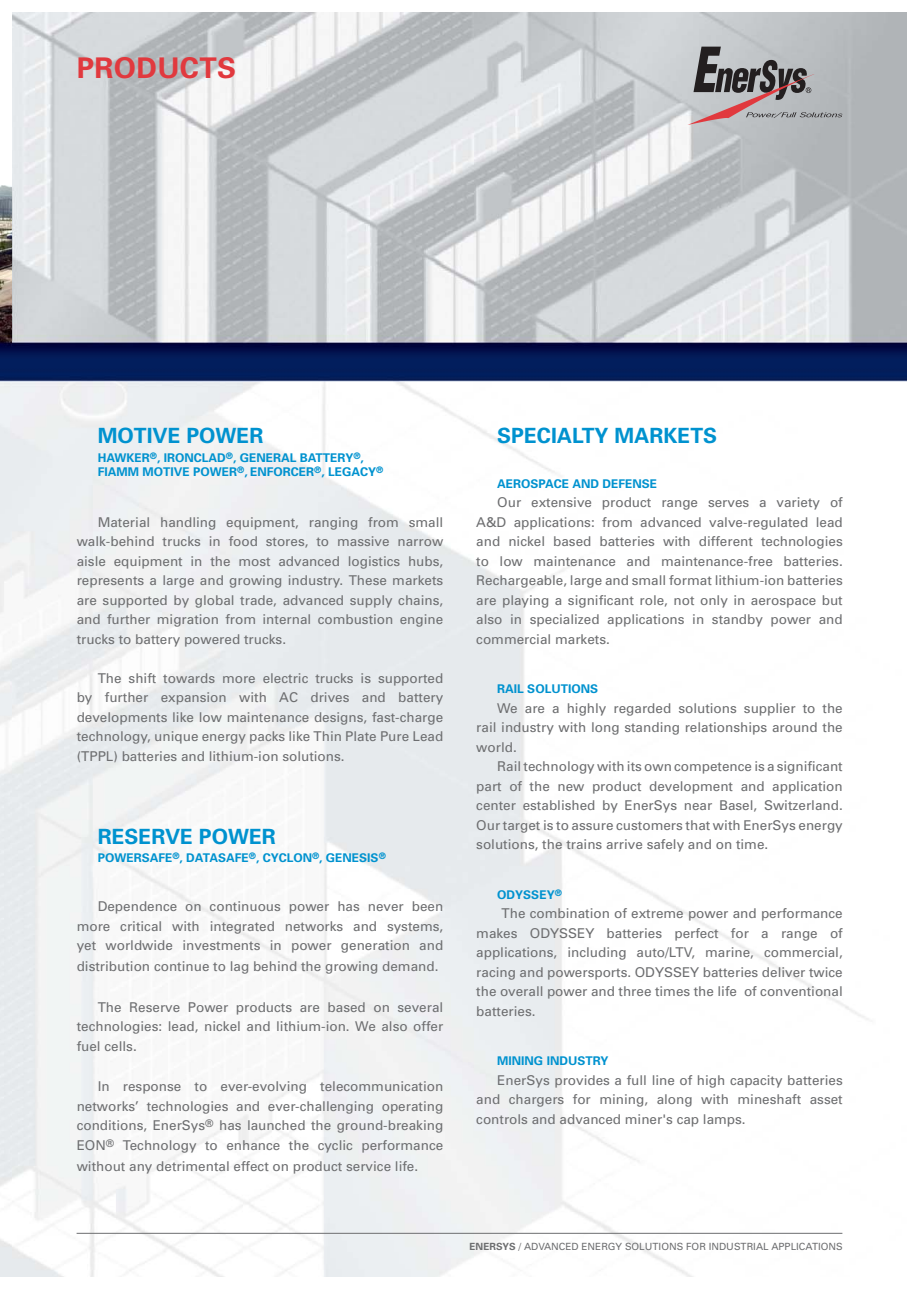
<style>
.page{position:relative;width:919px;height:1289px;background:#fff}
.page>*{position:absolute;margin:0;border:0;box-sizing:border-box;transform-origin:0 0}
.t1{font:700 28.5px "P Univers";letter-spacing:.015em;color:#e1393e}
.t2{font:700 21px "P Univers";color:#0092cf}
.t3{font:13.5px/19.5px "P Univers";color:#6d6e70;text-align:justify}
.t4{font:700 12px/14.4px "P Univers";color:#0092cf}
.t5{font:9.9px "P Univers";color:#6d6e70}
.s1{font-weight:700}
</style>
<div class="page">
<img style="left:0;top:13px;width:906px;height:1262px">
<svg style="left:687px;top:47px;width:155px;height:78px"></svg>
<hr style="left:77px;top:1232px;width:765px;height:1px;background:#6d6e70">
<h1 class="t1" style="left:77px;top:57px;width:161px">PRODUCTS</h1>
<h2 class="t2" style="left:98px;top:428px;width:167px">MOTIVE POWER</h2>
<p class="t4" style="left:98px;top:452px;width:287px">HAWKER<sup>®</sup>, IRONCLAD<sup>®</sup>, GENERAL BATTERY<sup>®</sup>,<br>FIAMM MOTIVE POWER<sup>®</sup>, ENFORCER<sup>®</sup>, LEGACY<sup>®</sup></p>
<p class="t3" style="left:77px;top:514px;width:368px;text-indent:21px">Material handling equipment, ranging from small walk-behind trucks in food stores, to massive narrow aisle equipment in the most advanced logistics hubs, represents a large and growing industry. These markets are supported by global trade, advanced supply chains, and further migration from internal combustion engine trucks to battery powered trucks.</p>
<p class="t3" style="left:77px;top:670px;width:368px;text-indent:21px">The shift towards more electric trucks is supported by further expansion with AC drives and battery developments like low maintenance designs, fast-charge technology, unique energy packs like Thin Plate Pure Lead (TPPL) batteries and lithium-ion solutions.</p>
<h2 class="t2" style="left:98px;top:829px;width:180px">RESERVE POWER</h2>
<p class="t4" style="left:98px;top:852px;width:289px">POWERSAFE<sup>®</sup>, DATASAFE<sup>®</sup>, CYCLON<sup>®</sup>, GENESIS<sup>®</sup></p>
<p class="t3" style="left:77px;top:898px;width:368px;text-indent:21px">Dependence on continuous power has never been more critical with integrated networks and systems, yet worldwide investments in power generation and</p>
<p class="t3" style="left:77px;top:958px;width:363px">distribution continue to lag behind the growing demand.</p>
<p class="t3" style="left:77px;top:998px;width:368px;text-indent:21px">The Reserve Power products are based on several technologies: lead, nickel and lithium-ion. We also offer fuel cells.</p>
<p class="t3" style="left:77px;top:1078px;width:368px;text-indent:21px">In response to ever-evolving telecommunication networks’ technologies and ever-challenging operating conditions, EnerSys<sup>®</sup> has launched the ground-breaking EON<sup>®</sup> Technology to enhance the cyclic performance</p>
<p class="t3" style="left:77px;top:1157px;width:343px">without any detrimental effect on product service life.</p>
<h2 class="t2" style="left:497px;top:428px;width:221px">SPECIALTY MARKETS</h2>
<p class="t4" style="left:497px;top:477px;width:161px">AEROSPACE AND DEFENSE</p>
<p class="t3" style="left:476px;top:494px;width:368px;text-indent:21px">Our extensive product range serves a variety of A&amp;D applications: from advanced valve-regulated lead and nickel based batteries with different technologies to low maintenance and maintenance-free batteries.<br>Rechargeable, large and small format lithium-ion batteries are playing a significant role, not only in aerospace but also in specialized applications in standby power and commercial markets.</p>
<p class="t4" style="left:497px;top:683px;width:102px">RAIL SOLUTIONS</p>
<p class="t3" style="left:476px;top:699px;width:368px;text-indent:21px">We are a highly regarded solutions supplier to the rail industry with long standing relationships around the world.</p>
<p class="t3" style="left:476px;top:758px;width:368px;text-indent:21px">Rail technology with its own competence is a significant part of the new product development and application center established by EnerSys near Basel, Switzerland.<br>Our target is to assure customers that with EnerSys energy solutions, the trains arrive safely and on time.</p>
<p class="t4" style="left:497px;top:888px;width:66px">ODYSSEY<sup>®</sup></p>
<p class="t3" style="left:476px;top:905px;width:368px;text-indent:25px">The combination of extreme power and performance makes ODYSSEY batteries perfect for a range of applications, including auto/LTV, marine, commercial, racing and powersports. ODYSSEY batteries deliver twice the overall power and three times the life of conventional batteries.</p>
<p class="t4" style="left:497px;top:1055px;width:113px">MINING INDUSTRY</p>
<p class="t3" style="left:476px;top:1071px;width:368px;text-indent:21px">EnerSys provides a full line of high capacity batteries and chargers for mining, along with mineshaft asset controls and advanced miner's cap lamps.</p>
<p class="t5" style="left:469px;top:1243px;width:375px"><span class="s1">ENERSYS</span> / ADVANCED ENERGY SOLUTIONS FOR INDUSTRIAL APPLICATIONS</p>
</div>
